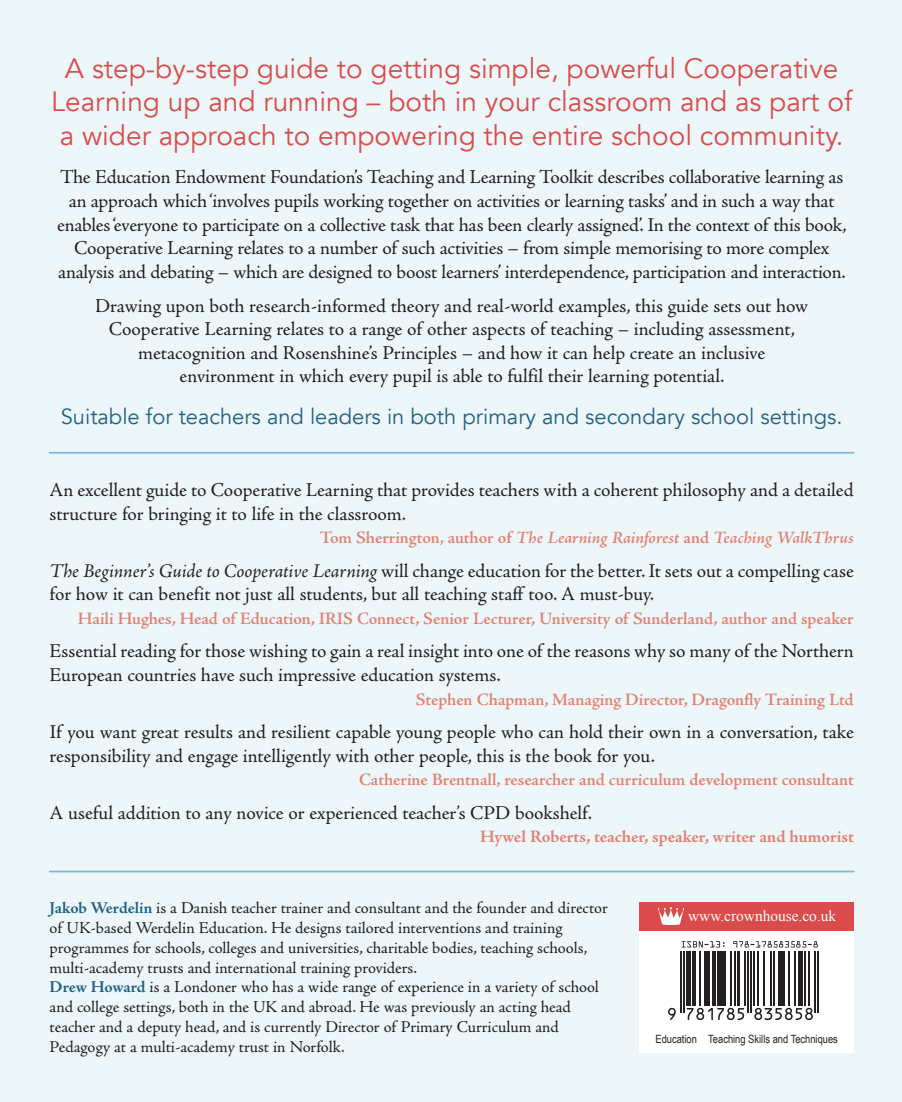
<style>
.page{position:relative;width:902px;height:1102px;background:#fff}
.page>*{position:absolute;margin:0;border:0;box-sizing:border-box;transform-origin:0 0}
.t1{font:28px/33.6px "Avenir";color:#d94c4b;text-align:center}
.t2{font:21.88px "Avenir";color:#216187}
.t3{font:19.6px/23.6px "Adobe Jenson Pro";letter-spacing:-.005em;color:#231f20}
.t4{font:600 17.5px "Adobe Jenson Pro";letter-spacing:-.005em;color:#e38172}
.t5{font:italic 600 17.5px "Adobe Jenson Pro";letter-spacing:-.005em;color:#e38172}
.t6{font:700 17.5px "Adobe Jenson Pro";letter-spacing:-.005em;color:#e38172}
.t7{font:16.62px/19.9px "Adobe Jenson Pro";letter-spacing:-.005em;color:#231f20}
.t8{font:15.4px "Times New Roman";color:#fff}
.t9{font:11.38px "Arial Narrow";color:#231f20}
.s1{font-style:normal}
.s2{font-style:italic}
.s3{font-weight:700;color:#216187}
</style>
<div class="page">
<div style="left:0;top:0;width:901px;height:1101px;background:#edf7f9"></div>
<div style="left:639px;top:902px;width:214px;height:150px;background:#fff"></div>
<div style="left:639px;top:902px;width:214px;height:28px;background:#d94c4b"></div>
<svg style="left:670px;top:942px;width:149px;height:78px"></svg>
<svg style="left:681px;top:941px;width:43px;height:6px"></svg>
<svg style="left:733px;top:941px;width:84px;height:6px"></svg>
<svg style="left:668px;top:1007px;width:7px;height:12px"></svg>
<hr style="left:680px;top:951px;width:2px;height:61px;background:#231f20">
<hr style="left:683px;top:951px;width:2px;height:61px;background:#231f20">
<hr style="left:686px;top:951px;width:4px;height:54px;background:#231f20">
<hr style="left:692px;top:951px;width:3px;height:54px;background:#231f20">
<hr style="left:699px;top:951px;width:2px;height:54px;background:#231f20">
<hr style="left:704px;top:951px;width:1px;height:54px;background:#231f20">
<hr style="left:706px;top:951px;width:3px;height:54px;background:#231f20">
<hr style="left:712px;top:951px;width:3px;height:54px;background:#231f20">
<div style="left:716px;top:951px;width:5px;height:54px;background:#231f20"></div>
<hr style="left:722px;top:951px;width:3px;height:54px;background:#231f20">
<hr style="left:730px;top:951px;width:1px;height:54px;background:#231f20">
<hr style="left:734px;top:951px;width:1px;height:54px;background:#231f20">
<svg style="left:686px;top:1007px;width:58px;height:12px"></svg>
<hr style="left:737px;top:951px;width:3px;height:54px;background:#231f20">
<hr style="left:744px;top:951px;width:1px;height:54px;background:#231f20">
<hr style="left:747px;top:951px;width:1px;height:61px;background:#231f20">
<hr style="left:750px;top:951px;width:1px;height:61px;background:#231f20">
<hr style="left:753px;top:951px;width:1px;height:54px;background:#231f20">
<hr style="left:757px;top:951px;width:1px;height:54px;background:#231f20">
<hr style="left:763px;top:951px;width:1px;height:54px;background:#231f20">
<hr style="left:770px;top:951px;width:2px;height:54px;background:#231f20">
<hr style="left:773px;top:951px;width:1px;height:54px;background:#231f20">
<div style="left:777px;top:951px;width:5px;height:54px;background:#231f20"></div>
<hr style="left:783px;top:951px;width:1px;height:54px;background:#231f20">
<hr style="left:787px;top:951px;width:2px;height:54px;background:#231f20">
<hr style="left:793px;top:951px;width:2px;height:54px;background:#231f20">
<hr style="left:798px;top:951px;width:4px;height:54px;background:#231f20">
<svg style="left:754px;top:1007px;width:58px;height:12px"></svg>
<hr style="left:803px;top:951px;width:2px;height:54px;background:#231f20">
<hr style="left:808px;top:951px;width:1px;height:54px;background:#231f20">
<hr style="left:814px;top:951px;width:1px;height:61px;background:#231f20">
<hr style="left:816px;top:951px;width:2px;height:61px;background:#231f20">
<img style="left:658px;top:907px;width:25px;height:17px">
<hr style="left:50px;top:452px;width:803px;height:1px;background:#77bad2">
<hr style="left:50px;top:870px;width:803px;height:2px;background:#77bad2">
<h1 class="t1" style="left:51px;top:52px;width:802px">A step-by-step guide to getting simple, powerful Cooperative<br>Learning up and running – both in your classroom and as part of a wider approach to empowering the entire school community.</h1>
<p class="t3" style="left:57px;top:166px;width:791px;text-align:center">The Education Endowment Foundation’s Teaching and Learning Toolkit describes collaborative learning as an approach which ‘involves pupils working together on activities or learning tasks’ and in such a way that enables ‘everyone to participate on a collective task that has been clearly assigned’. In the context of this book, Cooperative Learning relates to a number of such activities – from simple memorising to more complex analysis and debating – which are designed to boost learners’ interdependence, participation and interaction.</p>
<p class="t3" style="left:95px;top:294px;width:714px;text-align:center">Drawing upon both research-informed theory and real-world examples, this guide sets out how Cooperative Learning relates to a range of other aspects of teaching – including assessment, metacognition and Rosenshine’s Principles – and how it can help create an inclusive environment in which every pupil is able to fulfil their learning potential.</p>
<p class="t2" style="left:61px;top:403px;width:783px">Suitable for teachers and leaders in both primary and secondary school settings.</p>
<p class="t3" style="left:50px;top:478px;width:805px">An excellent guide to Cooperative Learning that provides teachers with a coherent philosophy and a detailed structure for bringing it to life in the classroom.</p>
<p class="t5" style="left:319px;top:527px;width:535px"><span class="s1">Tom Sherrington, author of</span> The Learning Rainforest <span class="s1">and</span> Teaching WalkThrus</p>
<p class="t3" style="left:50px;top:559px;width:805px"><span class="s2">The Beginner’s Guide to Cooperative Learning</span> will change education for the better. It sets out a compelling case for how it can benefit not just all students, but all teaching staff too. A must-buy.</p>
<p class="t4" style="left:78px;top:608px;width:777px">Haili Hughes, Head of Education, IRIS Connect, Senior Lecturer, University of Sunderland, author and speaker</p>
<p class="t3" style="left:50px;top:639px;width:805px">Essential reading for those wishing to gain a real insight into one of the reasons why so many of the Northern<br>European countries have such impressive education systems.</p>
<p class="t4" style="left:416px;top:689px;width:439px">Stephen Chapman, Managing Director, Dragonfly Training Ltd</p>
<p class="t3" style="left:50px;top:720px;width:805px">If you want great results and resilient capable young people who can hold their own in a conversation, take responsibility and engage intelligently with other people, this is the book for you.</p>
<p class="t4" style="left:359px;top:769px;width:496px">Catherine Brentnall, researcher and curriculum development consultant</p>
<p class="t3" style="left:50px;top:801px;width:544px">A useful addition to any novice or experienced teacher’s CPD bookshelf.</p>
<p class="t6" style="left:480px;top:826px;width:375px">Hywel Roberts, teacher, speaker, writer and humorist</p>
<p class="t7" style="left:50px;top:897px;width:559px"><span class="s3">Jakob Werdelin</span> is a Danish teacher trainer and consultant and the founder and director of UK-based Werdelin Education. He designs tailored interventions and training programmes for schools, colleges and universities, charitable bodies, teaching schools, multi-academy trusts and international training providers.<br><span class="s3">Drew Howard</span> is a Londoner who has a wide range of experience in a variety of school and college settings, both in the UK and abroad. He was previously an acting head teacher and a deputy head, and is currently Director of Primary Curriculum and Pedagogy at a multi-academy trust in Norfolk.</p>
<p class="t8" style="left:688px;top:905px;width:149px">www.crownhouse.co.uk</p>
<p class="t9" style="left:655px;top:1030px;width:184px">Education Teaching Skills and Techniques</p>
</div>
